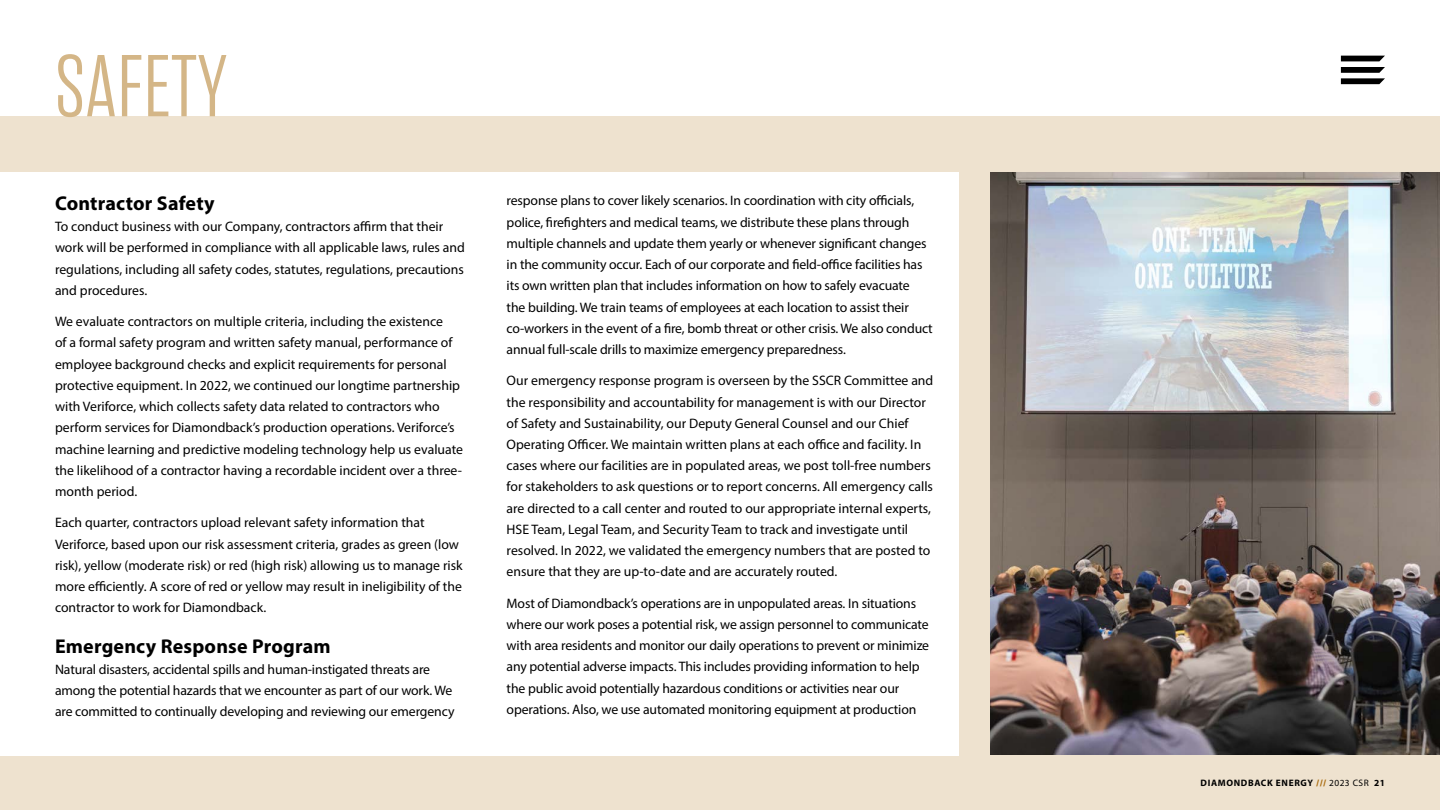
<style>
.page{position:relative;width:1440px;height:810px;background:#fff}
.page>*{position:absolute;margin:0;border:0;box-sizing:border-box;transform-origin:0 0}
.t1{font:300 87.5px "Rama Gothic E";letter-spacing:.01em;color:#d4b687}
.t2{font:700 20px "Myriad Pro";letter-spacing:.01em;color:#000}
.t3{font:13.75px/21.2px "Myriad Pro";letter-spacing:-.005em;color:#000}
.t4{font:700 9.38px "Myriad Pro";letter-spacing:.07em;color:#000}
.s1{font-weight:900;color:#aa6c10}
.s2{font-weight:400}
</style>
<div class="page">
<div style="left:0;top:116px;width:1440px;height:694px;background:#eee2cf"></div>
<svg style="left:1341px;top:56px;width:44px;height:5px"></svg>
<svg style="left:1341px;top:67px;width:44px;height:17px"></svg>
<div style="left:0;top:172px;width:958px;height:584px;background:#fff"></div>
<img style="left:990px;top:172px;width:450px;height:583px">
<h1 class="t1" style="left:55px;top:40px;width:174px">SAFETY</h1>
<h2 class="t2" style="left:55px;top:190px;width:161px">Contractor Safety</h2>
<p class="t3" style="left:55px;top:216px;width:411px">To conduct business with our Company, contractors affirm that their work will be performed in compliance with all applicable laws, rules and regulations, including all safety codes, statutes, regulations, precautions and procedures.</p>
<p class="t3" style="left:55px;top:311px;width:410px">We evaluate contractors on multiple criteria, including the existence<br>of a formal safety program and written safety manual, performance of employee background checks and explicit requirements for personal protective equipment. In 2022, we continued our longtime partnership with Veriforce, which collects safety data related to contractors who perform services for Diamondback’s production operations. Veriforce’s machine learning and predictive modeling technology help us evaluate the likelihood of a contractor having a recordable incident over a three&shy;month period.</p>
<p class="t3" style="left:55px;top:512px;width:409px">Each quarter, contractors upload relevant safety information that Veriforce, based upon our risk assessment criteria, grades as green (low risk), yellow (moderate risk) or red (high risk) allowing us to manage risk more efficiently. A score of red or yellow may result in ineligibility of the contractor to work for Diamondback.</p>
<h2 class="t2" style="left:55px;top:633px;width:277px">Emergency Response Program</h2>
<p class="t3" style="left:55px;top:658px;width:401px">Natural disasters, accidental spills and human-instigated threats are among the potential hazards that we encounter as part of our work. We are committed to continually developing and reviewing our emergency</p>
<p class="t3" style="left:507px;top:190px;width:428px">response plans to cover likely scenarios. In coordination with city officials, police, firefighters and medical teams, we distribute these plans through multiple channels and update them yearly or whenever significant changes in the community occur. Each of our corporate and field-office facilities has its own written plan that includes information on how to safely evacuate<br>the building. We train teams of employees at each location to assist their co-workers in the event of a fire, bomb threat or other crisis. We also conduct annual full-scale drills to maximize emergency preparedness.</p>
<p class="t3" style="left:507px;top:370px;width:428px">Our emergency response program is overseen by the SSCR Committee and the responsibility and accountability for management is with our Director of Safety and Sustainability, our Deputy General Counsel and our Chief Operating Officer. We maintain written plans at each office and facility. In cases where our facilities are in populated areas, we post toll-free numbers for stakeholders to ask questions or to report concerns. All emergency calls are directed to a call center and routed to our appropriate internal experts, HSE Team, Legal Team, and Security Team to track and investigate until resolved. In 2022, we validated the emergency numbers that are posted to ensure that they are up-to-date and are accurately routed.</p>
<p class="t3" style="left:507px;top:592px;width:424px">Most of Diamondback’s operations are in unpopulated areas. In situations where our work poses a potential risk, we assign personnel to communicate with area residents and monitor our daily operations to prevent or minimize any potential adverse impacts. This includes providing information to help the public avoid potentially hazardous conditions or activities near our operations. Also, we use automated monitoring equipment at production</p>
<p class="t4" style="left:1201px;top:776px;width:186px">DIAMONDBACK ENERGY <span class="s1">///</span> <span class="s2">2023 CSR</span> 21</p>
</div>
